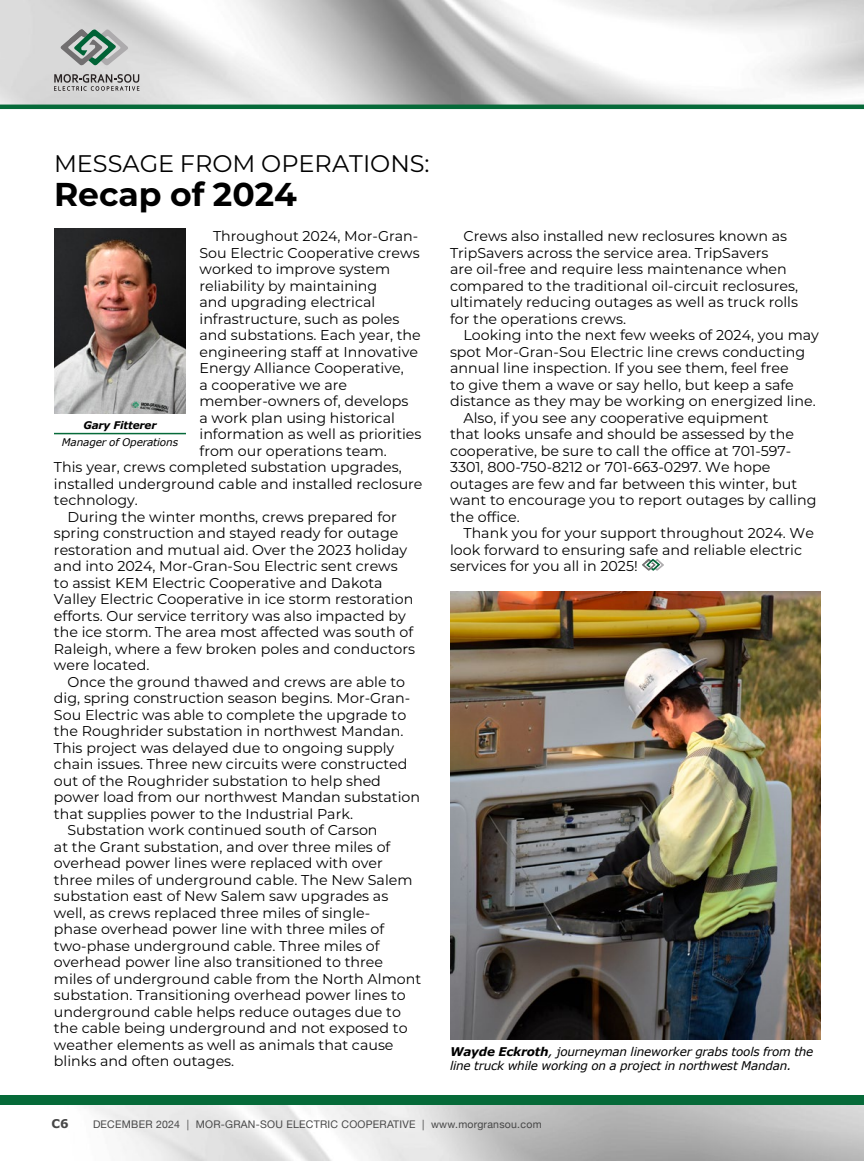
<style>
.page{position:relative;width:864px;height:1161px;background:#fff}
.page>*{position:absolute;margin:0;border:0;box-sizing:border-box;transform-origin:0 0}
.t1{font:700 33px "Montserrat";color:#000}
.t2{font:24px "Montserrat";color:#000}
.t3{font:14.25px/16.5px "Montserrat";color:#000}
.t4{font:italic 12px/14.2px "Verdana";letter-spacing:-.015em;color:#000}
.t5{font:700 12px "Verdana";color:#474747}
.t6{font:10.5px "Helvetica Neue";letter-spacing:.025em;color:#474747}
.t7{font:italic 10.5px "Verdana";letter-spacing:-.015em;color:#000}
.t8{font:italic 700 10.5px "Verdana";letter-spacing:-.015em;color:#000}
.s1{font-weight:700}
</style>
<div class="page">
<svg style="left:642px;top:559px;width:22px;height:12px"></svg>
<img style="left:54px;top:228px;width:132px;height:186px">
<hr style="left:54px;top:433px;width:132px;height:1px;background:#066a39">
<img style="left:450px;top:591px;width:371px;height:449px">
<img style="left:0;top:0;width:864px;height:105px">
<div style="left:0;top:1095px;width:864px;height:10px;background:#066a39"></div>
<hr style="left:0;top:105px;width:864px;height:4px;background:#066a39">
<svg style="left:54px;top:74px;width:86px;height:17px"></svg>
<svg style="left:59px;top:28px;width:70px;height:38px;background:#9eaea7"></svg>
<h2 class="t2" style="left:54px;top:147px;width:377px">MESSAGE FROM OPERATIONS:</h2>
<h1 class="t1" style="left:54px;top:171px;width:245px">Recap of 2024</h1>
<p class="t3" style="left:213px;top:227px;width:207px">Throughout 2024, Mor-Gran-</p>
<p class="t3" style="left:200px;top:244px;width:222px">Sou Electric Cooperative crews</p>
<p class="t3" style="left:200px;top:260px;width:192px">worked to improve system</p>
<p class="t3" style="left:200px;top:277px;width:179px">reliability by maintaining</p>
<p class="t3" style="left:200px;top:293px;width:177px">and upgrading electrical</p>
<p class="t3" style="left:200px;top:310px;width:202px">infrastructure, such as poles</p>
<p class="t3" style="left:200px;top:326px;width:223px">and substations. Each year, the</p>
<p class="t3" style="left:200px;top:343px;width:220px">engineering staff at Innovative</p>
<p class="t3" style="left:200px;top:359px;width:206px">Energy Alliance Cooperative,</p>
<p class="t3" style="left:200px;top:376px;width:149px">a cooperative we are</p>
<p class="t3" style="left:200px;top:392px;width:210px">member-owners of, develops</p>
<p class="t3" style="left:200px;top:409px;width:197px">a work plan using historical</p>
<p class="t3" style="left:200px;top:425px;width:224px">information as well as priorities</p>
<p class="t3" style="left:200px;top:442px;width:189px">from our operations team.</p>
<p class="t3" style="left:54px;top:458px;width:349px">This year, crews completed substation upgrades,</p>
<p class="t3" style="left:54px;top:475px;width:370px">installed underground cable and installed reclosure</p>
<p class="t3" style="left:54px;top:491px;width:85px">technology.</p>
<p class="t3" style="left:67px;top:508px;width:331px">During the winter months, crews prepared for</p>
<p class="t3" style="left:54px;top:524px;width:346px">spring construction and stayed ready for outage</p>
<p class="t3" style="left:54px;top:541px;width:355px">restoration and mutual aid. Over the 2023 holiday</p>
<p class="t3" style="left:54px;top:557px;width:345px">and into 2024, Mor-Gran-Sou Electric sent crews</p>
<p class="t3" style="left:54px;top:574px;width:330px">to assist KEM Electric Cooperative and Dakota</p>
<p class="t3" style="left:54px;top:590px;width:361px">Valley Electric Cooperative in ice storm restoration</p>
<p class="t3" style="left:54px;top:607px;width:353px">efforts. Our service territory was also impacted by</p>
<p class="t3" style="left:54px;top:623px;width:361px">the ice storm. The area most affected was south of</p>
<p class="t3" style="left:54px;top:640px;width:363px">Raleigh, where a few broken poles and conductors</p>
<p class="t3" style="left:54px;top:656px;width:97px">were located.</p>
<p class="t3" style="left:67px;top:673px;width:339px">Once the ground thawed and crews are able to</p>
<p class="t3" style="left:54px;top:689px;width:358px">dig, spring construction season begins. Mor-Gran-</p>
<p class="t3" style="left:54px;top:706px;width:354px">Sou Electric was able to complete the upgrade to</p>
<p class="t3" style="left:54px;top:722px;width:351px">the Roughrider substation in northwest Mandan.</p>
<p class="t3" style="left:54px;top:739px;width:342px">This project was delayed due to ongoing supply</p>
<p class="t3" style="left:54px;top:755px;width:355px">chain issues. Three new circuits were constructed</p>
<p class="t3" style="left:54px;top:772px;width:328px">out of the Roughrider substation to help shed</p>
<p class="t3" style="left:54px;top:788px;width:368px">power load from our northwest Mandan substation</p>
<p class="t3" style="left:54px;top:805px;width:301px">that supplies power to the Industrial Park.</p>
<p class="t3" style="left:67px;top:821px;width:312px">Substation work continued south of Carson</p>
<p class="t3" style="left:54px;top:838px;width:338px">at the Grant substation, and over three miles of</p>
<p class="t3" style="left:54px;top:854px;width:330px">overhead power lines were replaced with over</p>
<p class="t3" style="left:54px;top:871px;width:360px">three miles of underground cable. The New Salem</p>
<p class="t3" style="left:54px;top:887px;width:336px">substation east of New Salem saw upgrades as</p>
<p class="t3" style="left:54px;top:904px;width:318px">well, as crews replaced three miles of single-</p>
<p class="t3" style="left:54px;top:920px;width:332px">phase overhead power line with three miles of</p>
<p class="t3" style="left:54px;top:937px;width:327px">two-phase underground cable. Three miles of</p>
<p class="t3" style="left:54px;top:953px;width:331px">overhead power line also transitioned to three</p>
<p class="t3" style="left:54px;top:970px;width:369px">miles of underground cable from the North Almont</p>
<p class="t3" style="left:54px;top:986px;width:353px">substation. Transitioning overhead power lines to</p>
<p class="t3" style="left:54px;top:1003px;width:349px">underground cable helps reduce outages due to</p>
<p class="t3" style="left:54px;top:1019px;width:355px">the cable being underground and not exposed to</p>
<p class="t3" style="left:54px;top:1036px;width:341px">weather elements as well as animals that cause</p>
<p class="t3" style="left:54px;top:1052px;width:182px">blinks and often outages.</p>
<p class="t8" style="left:83px;top:418px;width:75px">Gary Fitterer</p>
<p class="t7" style="left:62px;top:435px;width:118px">Manager of Operations</p>
<p class="t3" style="left:450px;top:227px;width:350px;text-indent:13px">Crews also installed new reclosures known as TripSavers across the service area. TripSavers<br>are oil-free and require less maintenance when compared to the traditional oil-circuit reclosures, ultimately reducing outages as well as truck rolls for the operations crews.</p>
<p class="t3" style="left:464px;top:326px;width:357px">Looking into the next few weeks of 2024, you may</p>
<p class="t3" style="left:450px;top:343px;width:357px">spot Mor-Gran-Sou Electric line crews conducting</p>
<p class="t3" style="left:450px;top:359px;width:340px">annual line inspection. If you see them, feel free</p>
<p class="t3" style="left:450px;top:376px;width:345px">to give them a wave or say hello, but keep a safe</p>
<p class="t3" style="left:450px;top:392px;width:367px">distance as they may be working on energized line.</p>
<p class="t3" style="left:464px;top:409px;width:306px">Also, if you see any cooperative equipment</p>
<p class="t3" style="left:450px;top:425px;width:345px">that looks unsafe and should be assessed by the</p>
<p class="t3" style="left:450px;top:442px;width:343px">cooperative, be sure to call the office at 701-597-</p>
<p class="t3" style="left:450px;top:458px;width:322px">3301, 800-750-8212 or 701-663-0297. We hope</p>
<p class="t3" style="left:450px;top:475px;width:349px">outages are few and far between this winter, but</p>
<p class="t3" style="left:450px;top:491px;width:368px">want to encourage you to report outages by calling</p>
<p class="t3" style="left:450px;top:508px;width:71px">the office.</p>
<p class="t3" style="left:464px;top:524px;width:352px">Thank you for your support throughout 2024. We</p>
<p class="t3" style="left:450px;top:541px;width:354px">look forward to ensuring safe and reliable electric</p>
<p class="t3" style="left:450px;top:557px;width:189px">services for you all in 2025!</p>
<p class="t4" style="left:450px;top:1045px;width:365px"><span class="s1">Wayde Eckroth</span>, journeyman lineworker grabs tools from the line truck while working on a project in northwest Mandan.</p>
<p class="t5" style="left:51px;top:1115px;width:19px">C6</p>
<p class="t6" style="left:93px;top:1116px;width:450px">DECEMBER 2024 | MOR-GRAN-SOU ELECTRIC COOPERATIVE | www.morgransou.com</p>
</div>
